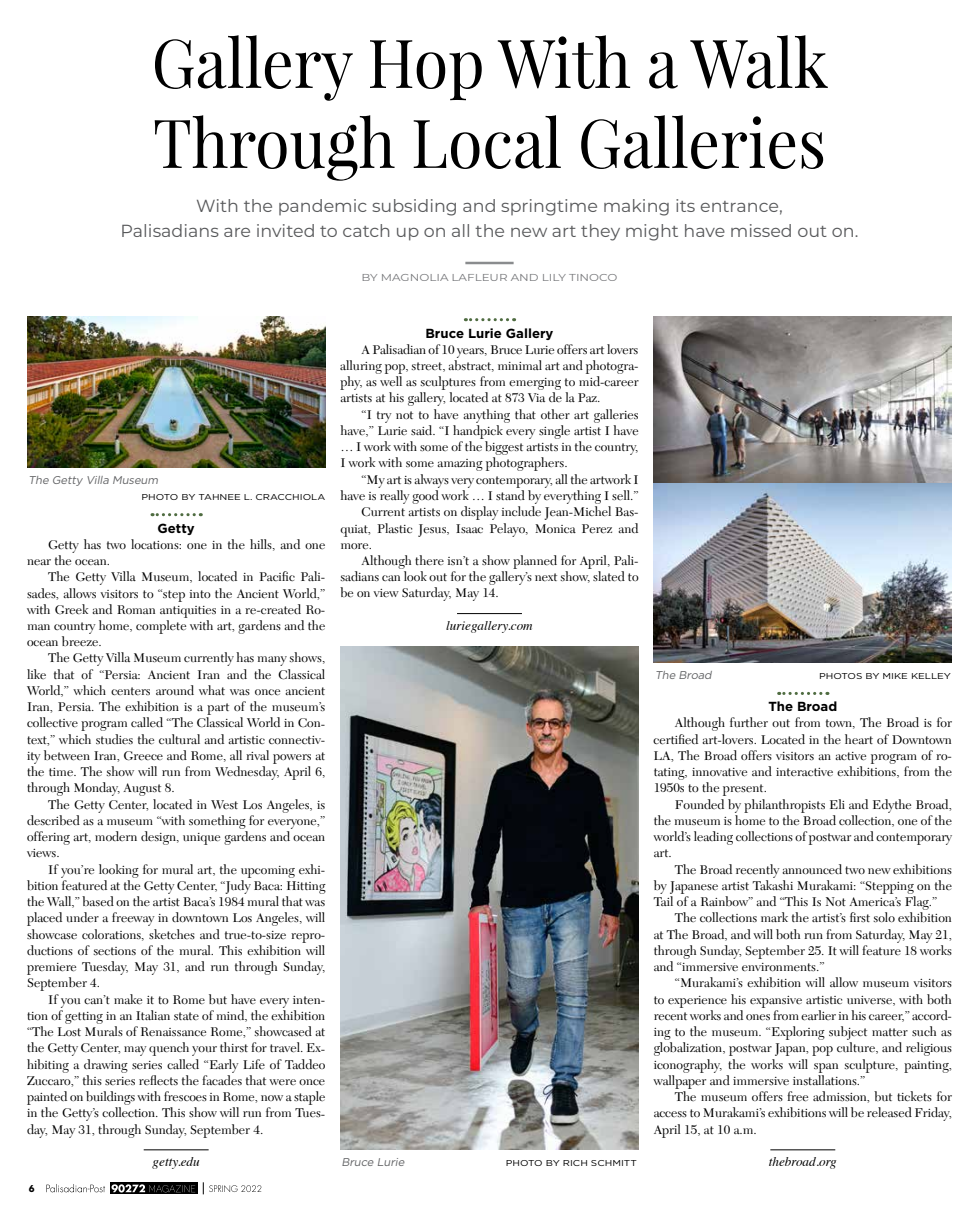
<style>
.page{position:relative;width:979px;height:1215px;background:#fff}
.page>*{position:absolute;margin:0;border:0;box-sizing:border-box;transform-origin:0 0}
.t1{font:67.5px/80px "Playfair Display";color:#000;scale:.93 1}
.t2{font:17.5px/25px "Montserrat";color:#58595b;text-align:center}
.t3{font:13.12px/16.2px "New Caledonia";color:#000;text-align:justify}
.t4{font:italic 13.12px "Times";color:#000}
.t5{font:700 13.12px "Gotham";color:#000}
.t6{font:italic 11.25px "Gotham";color:#636466}
.t7{font:10.12px "Montserrat";color:#77787b;scale:1.18 1}
.t8{font:700 10px "Novecento";color:#000}
.t9{font:8.5px "Gotham";color:#000;scale:1.18 1}
</style>
<div class="page">
<div style="left:110px;top:1182px;width:87px;height:12px;background:#000"></div>
<svg style="left:46px;top:1184px;width:59px;height:8px"></svg>
<svg style="left:111px;top:1184px;width:84px;height:9px"></svg>
<svg style="left:203px;top:1182px;width:58px;height:12px"></svg>
<svg style="left:152px;top:513px;width:42px;height:3px"></svg>
<hr style="left:144px;top:1150px;width:65px;height:1px;background:#000">
<svg style="left:465px;top:318px;width:42px;height:3px"></svg>
<hr style="left:457px;top:613px;width:65px;height:1px;background:#000">
<svg style="left:779px;top:692px;width:42px;height:3px"></svg>
<hr style="left:770px;top:1150px;width:65px;height:1px;background:#000">
<hr style="left:465px;top:262px;width:48px;height:2px;background:#8a8c8e">
<img style="left:340px;top:646px;width:299px;height:504px">
<img style="left:27px;top:317px;width:298px;height:151px">
<img style="left:654px;top:317px;width:298px;height:167px">
<img style="left:654px;top:484px;width:298px;height:178px">
<h1 class="t1" style="left:152px;top:22px;width:729px">Gallery Hop With a Walk<br>Through Local Galleries</h1>
<h2 class="t2" style="left:121px;top:193px;width:739px">With the pandemic subsiding and springtime making its entrance,<br>Palisadians are invited to catch up on all the new art they might have missed out on.</h2>
<p class="t7" style="left:361px;top:270px;width:34px">By MAGNOLIA</p>
<p class="t7" style="left:452px;top:270px;width:8px">LAFLEUR</p>
<p class="t7" style="left:511px;top:270px;width:33px">and LILY</p>
<p class="t7" style="left:569px;top:270px;width:13px">TINO</p>
<p class="t7" style="left:599px;top:270px;width:16px">CO</p>
<p class="t6" style="left:28px;top:474px;width:134px">The Getty Villa M useum</p>
<p class="t9" style="left:142px;top:492px;width:157px">PHOTO BY TAHNEE L. CRACCHIOLA</p>
<p class="t5" style="left:158px;top:520px;width:39px">Getty</p>
<p class="t3" style="left:27px;top:537px;width:300px;text-indent:21px">Getty has two locations: one in the hills, and one near the ocean.</p>
<p class="t3" style="left:27px;top:569px;width:300px;text-indent:21px">The Getty Villa Museum, located in Pacific Pali&shy;sades, allows visitors to “step into the Ancient World,” with Greek and Roman antiquities in a re-created Ro&shy;man country home, complete with art, gardens and the ocean breeze.</p>
<p class="t3" style="left:27px;top:650px;width:300px;text-indent:21px">The Getty Villa Museum currently has many shows, like that of “Persia: Ancient Iran and the Classical World,” which centers around what was once ancient Iran, Persia. The exhibition is a part of the museum’s collective program called “The Classical World in Con&shy;text,” which studies the cultural and artistic connectiv&shy;ity between Iran, Greece and Rome, all rival powers at the time. The show will run from Wednesday, April 6, through Monday, August 8.</p>
<p class="t3" style="left:27px;top:797px;width:300px;text-indent:21px">The Getty Center, located in West Los Angeles, is described as a museum “with something for everyone,” offering art, modern design, unique gardens and ocean views.</p>
<p class="t3" style="left:27px;top:862px;width:300px;text-indent:21px">If you’re looking for mural art, the upcoming exhi&shy;bition featured at the Getty Center, “Judy Baca: Hitting the Wall,” based on the artist Baca’s 1984 mural that was placed under a freeway in downtown Los Angeles, will showcase colorations, sketches and true-to-size repro&shy;ductions of sections of the mural. This exhibition will premiere Tuesday, May 31, and run through Sunday, September 4.</p>
<p class="t3" style="left:27px;top:992px;width:300px;text-indent:21px">If you can’t make it to Rome but have every inten&shy;tion of getting in an Italian state of mind, the exhibition “The Lost Murals of Renaissance Rome,” showcased at the Getty Center, may quench your thirst for travel. Ex&shy;hibiting a drawing series called “Early Life of Taddeo Zuccaro,” this series reflects the facades that were once painted on buildings with frescoes in Rome, now a staple in the Getty’s collection. This show will run from Tues&shy;day, May 31, through Sunday, September 4.</p>
<p class="t4" style="left:153px;top:1150px;width:49px">getty.edu</p>
<p class="t8" style="left:29px;top:1182px;width:7px">6</p>
<p class="t5" style="left:425px;top:325px;width:129px">Bruce Lurie Gallery</p>
<p class="t3" style="left:340px;top:342px;width:300px;text-indent:21px">A Palisadian of 10 years, Bruce Lurie offers art lovers alluring pop, street, abstract, minimal art and photogra&shy;phy, as well as sculptures from emerging to mid-career artists at his gallery, located at 873 Via de la Paz.</p>
<p class="t3" style="left:340px;top:407px;width:300px;text-indent:21px">“I try not to have anything that other art galleries have,” Lurie said. “I handpick every single artist I have … I work with some of the biggest artists in the country, I work with some amazing photographers.</p>
<p class="t3" style="left:361px;top:472px;width:279px">“My art is always very contemporary, all the artwork I</p>
<p class="t3" style="left:340px;top:488px;width:300px">have is really good work … I stand by everything I sell.”</p>
<p class="t3" style="left:361px;top:504px;width:279px">Current artists on display include Jean-Michel Bas-</p>
<p class="t3" style="left:340px;top:520px;width:300px">quiat, Plastic Jesus, Isaac Pelayo, Monica Perez and</p>
<p class="t3" style="left:340px;top:537px;width:33px">more.</p>
<p class="t3" style="left:361px;top:553px;width:279px">Although there isn’t a show planned for April, Pali-</p>
<p class="t3" style="left:340px;top:569px;width:300px">sadians can look out for the gallery’s next show, slated to</p>
<p class="t3" style="left:340px;top:585px;width:160px">be on view Saturday, May 14.</p>
<p class="t4" style="left:446px;top:614px;width:88px">luriegallery.com</p>
<p class="t6" style="left:341px;top:1156px;width:66px">Bruce Lurie</p>
<p class="t9" style="left:506px;top:1159px;width:112px">PHOTO BY RICH SCHMITT</p>
<p class="t6" style="left:655px;top:669px;width:60px">The Broad</p>
<p class="t9" style="left:819px;top:671px;width:113px">PHOTOS BY M IKE KELLEY</p>
<p class="t5" style="left:768px;top:699px;width:70px">The Broad</p>
<p class="t3" style="left:653px;top:715px;width:300px;text-indent:21px">Although further out from town, The Broad is for certified art-lovers. Located in the heart of Downtown LA, The Broad offers visitors an active program of ro&shy;tating, innovative and interactive exhibitions, from the 1950s to the present.</p>
<p class="t3" style="left:653px;top:797px;width:300px;text-indent:21px">Founded by philanthropists Eli and Edythe Broad, the museum is home to the Broad collection, one of the world’s leading collections of postwar and contemporary art.</p>
<p class="t3" style="left:653px;top:862px;width:300px;text-indent:21px">The Broad recently announced two new exhibitions by Japanese artist Takashi Murakami: “Stepping on the Tail of a Rainbow” and “This Is Not America’s Flag.”</p>
<p class="t3" style="left:653px;top:910px;width:300px;text-indent:21px">The collections mark the artist’s first solo exhibition at The Broad, and will both run from Saturday, May 21, through Sunday, September 25. It will feature 18 works and “immersive environments.”</p>
<p class="t3" style="left:653px;top:975px;width:300px;text-indent:21px">“Murakami’s exhibition will allow museum visitors to experience his expansive artistic universe, with both recent works and ones from earlier in his career,” accord&shy;ing to the museum. “Exploring subject matter such as globalization, postwar Japan, pop culture, and religious iconography, the works will span sculpture, painting, wallpaper and immersive installations.”</p>
<p class="t3" style="left:653px;top:1089px;width:300px;text-indent:21px">The museum offers free admission, but tickets for access to Murakami’s exhibitions will be released Friday, April 15, at 10 a.m.</p>
<p class="t4" style="left:769px;top:1150px;width:70px">thebroad.org</p>
</div>
